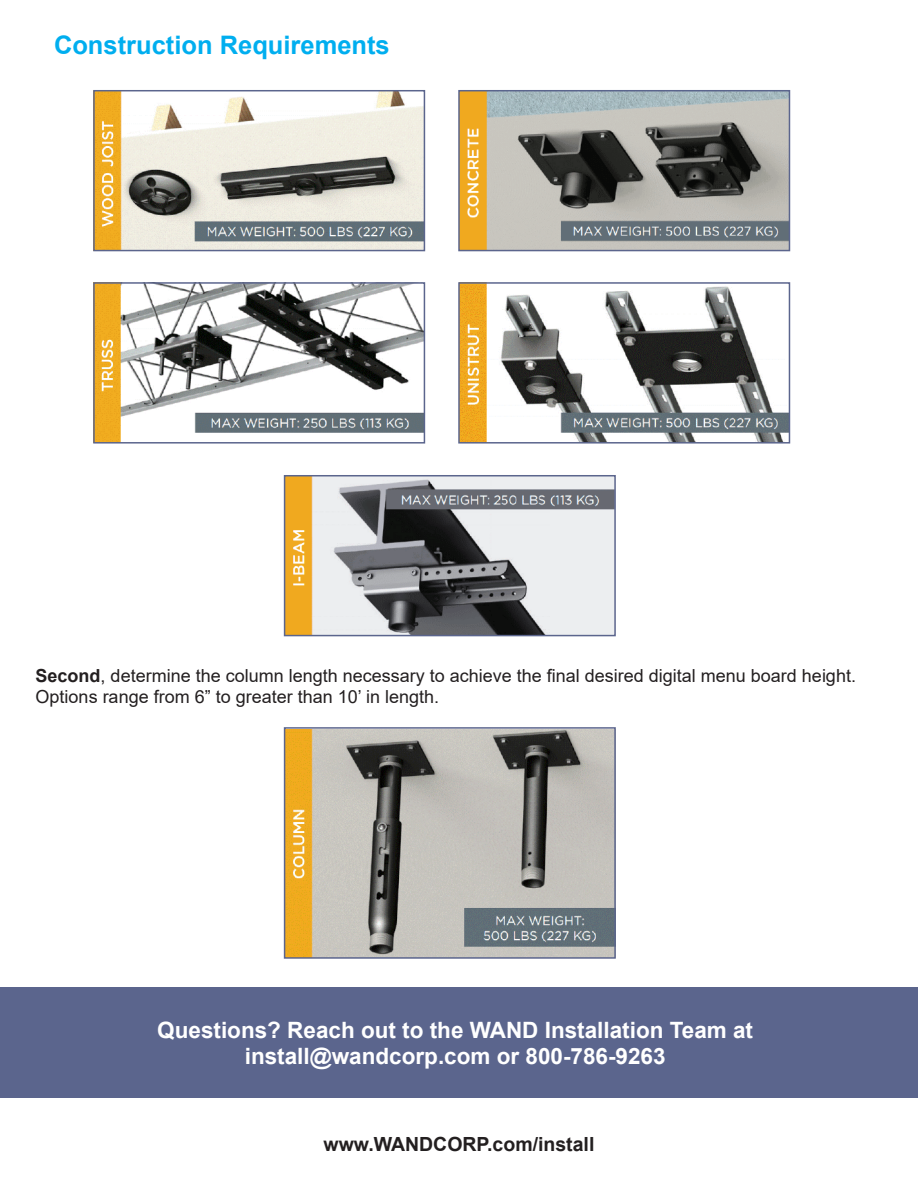
<style>
.page{position:relative;width:918px;height:1188px;background:#fff}
.page>*{position:absolute;margin:0;border:0;box-sizing:border-box;transform-origin:0 0}
.t1{font:700 25.5px "Arial";color:#00aeef}
.t2{font:700 22.5px "Arial";color:#fff}
.t3{font:700 19.5px "Arial";color:#231f20}
.t4{font:18px/21.6px "Arial";color:#231f20}
.s1{font-weight:700}
</style>
<div class="page">
<div style="left:0;top:988px;width:918px;height:110px;background:#5b658d"></div>
<img style="left:96px;top:93px;width:326px;height:155px">
<div style="left:93px;top:90px;width:332px;height:161px;border:2px solid #5b658d"></div>
<img style="left:461px;top:93px;width:326px;height:155px">
<div style="left:458px;top:90px;width:332px;height:161px;border:2px solid #5b658d"></div>
<img style="left:96px;top:285px;width:326px;height:156px">
<div style="left:93px;top:282px;width:332px;height:162px;border:2px solid #5b658d"></div>
<img style="left:461px;top:285px;width:326px;height:156px">
<div style="left:458px;top:282px;width:332px;height:162px;border:2px solid #5b658d"></div>
<img style="left:287px;top:478px;width:326px;height:155px">
<div style="left:284px;top:475px;width:332px;height:161px;border:2px solid #5b658d"></div>
<img style="left:287px;top:730px;width:326px;height:226px">
<div style="left:284px;top:727px;width:332px;height:232px;border:2px solid #5b658d"></div>
<p class="t1" style="left:54px;top:27px;width:337px">Construction Requirements</p>
<p class="t4" style="left:36px;top:664px;width:822px"><span class="s1">Second</span>, determine the column length necessary to achieve the final desired digital menu board height.<br>Options range from 6” to greater than 10’ in length.</p>
<p class="t2" style="left:157px;top:1014px;width:597px">Questions? Reach out to the WAND Installation Team at</p>
<p class="t2" style="left:245px;top:1041px;width:422px">install@wandcorp.com or 800-786-9263</p>
<p class="t3" style="left:324px;top:1130px;width:272px">www.WANDCORP.com/install</p>
</div>
